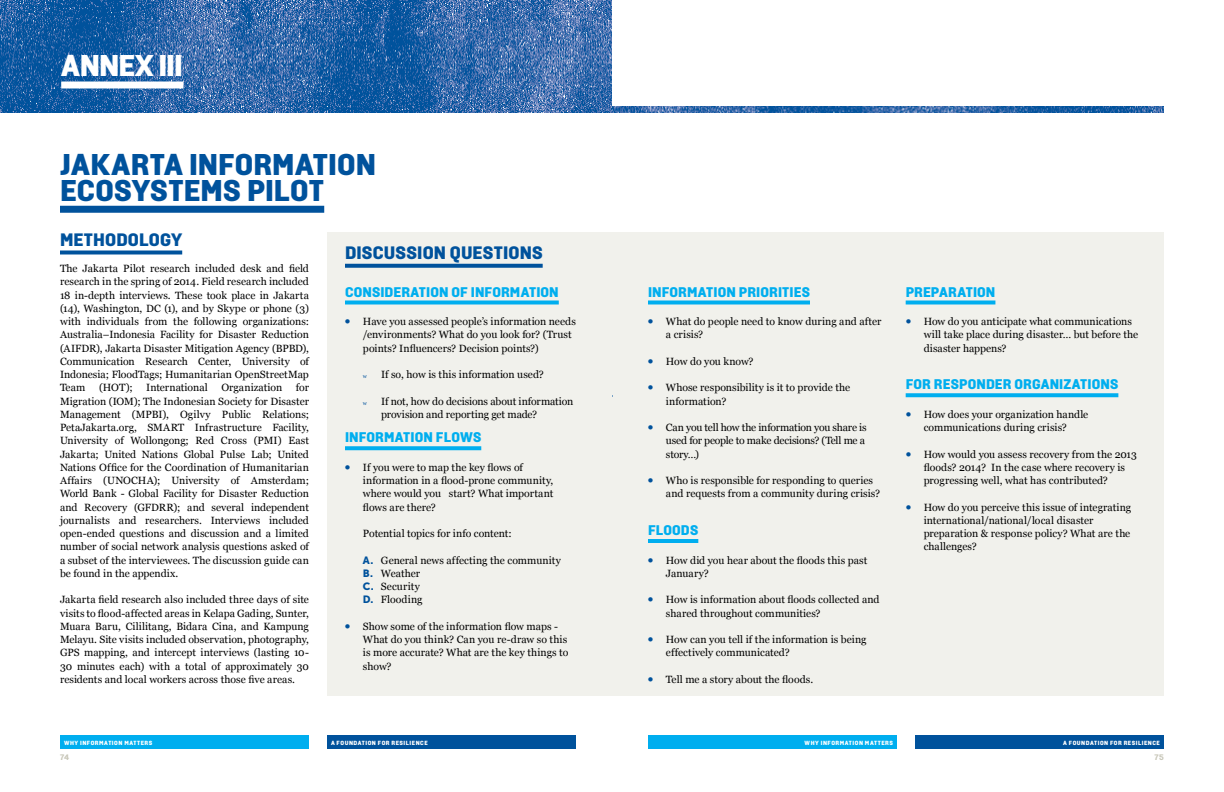
<style>
.page{position:relative;width:1224px;height:792px;background:#fff}
.page>*{position:absolute;margin:0;border:0;box-sizing:border-box;transform-origin:0 0}
.t1{font:800 30px/25.5px "Solido";letter-spacing:.005em;color:#00529c}
.t2{font:800 30px "Solido";letter-spacing:-.03em;color:#fff}
.t3{font:800 18px "Solido";letter-spacing:.005em;color:#00529c}
.t4{font:800 14px "Solido";letter-spacing:.01em;color:#00aeef}
.t5{font:10.5px/13.3px "Georgia";color:#000}
.t6{font:10.5px/13.3px "Georgia";letter-spacing:-.025em;color:#000}
.t7{font:900 8px "Solido";color:#c8c7b9}
.t8{font:6.1px "Minion Pro";color:#00529c}
.t9{font:800 6px "Solido";letter-spacing:.085em;color:#fff}
.s1{font-family:"Museo Sans 900";color:#00529c}
</style>
<div class="page">
<img style="left:612px;top:106px;width:552px;height:7px">
<div style="left:60px;top:736px;width:249px;height:13px;background:#00aeef"></div>
<div style="left:648px;top:736px;width:249px;height:13px;background:#00aeef"></div>
<div style="left:327px;top:736px;width:249px;height:13px;background:#00529c"></div>
<div style="left:915px;top:736px;width:249px;height:13px;background:#00529c"></div>
<div style="left:327px;top:232px;width:837px;height:464px;background:#f1f1ec"></div>
<svg style="left:60px;top:250px;width:122px;height:4px"></svg>
<svg style="left:345px;top:264px;width:198px;height:4px"></svg>
<svg style="left:345px;top:300px;width:214px;height:4px"></svg>
<svg style="left:345px;top:446px;width:136px;height:4px"></svg>
<svg style="left:648px;top:300px;width:162px;height:4px"></svg>
<hr style="left:648px;top:539px;width:50px;height:4px;background:#00aeef">
<svg style="left:906px;top:300px;width:89px;height:4px"></svg>
<svg style="left:906px;top:393px;width:212px;height:4px"></svg>
<img style="left:0;top:0;width:612px;height:113px">
<div style="left:61px;top:81px;width:123px;height:7px;background:#fff"></div>
<div style="left:60px;top:206px;width:264px;height:7px;background:#00529c"></div>
<h1 class="t2" style="left:61px;top:49px;width:123px">ANNEX III</h1>
<h1 class="t1" style="left:60px;top:154px;width:317px">JAKARTA INFORMATION<br>ECOSYSTEMS PILOT</h1>
<h2 class="t3" style="left:60px;top:229px;width:124px">METHODOLOGY</h2>
<p class="t5" style="left:60px;top:262px;width:251px;text-align:justify">The Jakarta Pilot research included desk and field research in the spring of 2014. Field research included 18 in-depth interviews. These took place in Jakarta (14), Washington, DC (1), and by Skype or phone (3) with individuals from the following organizations:<br>Australia–Indonesia Facility for Disaster Reduction (AIFDR), Jakarta Disaster Mitigation Agency (BPBD), Communication Research Center, University of Indonesia; FloodTags; Humanitarian OpenStreetMap Team</p>
<p class="t5" style="left:60px;top:381px;width:251px;text-align:justify;text-indent:236px">for Migration (IOM); The Indonesian Society for Disaster Management (MPBI), Ogilvy Public Relations; PetaJakarta.org, SMART Infrastructure Facility, University of Wollongong; Red Cross (PMI) East Jakarta; United Nations Global Pulse Lab; United Nations Office for the Coordination of Humanitarian Affairs (UNOCHA); University of Amsterdam; World Bank - Global Facility for Disaster Reduction and Recovery (GFDRR); and several independent journalists and researchers. Interviews included open-ended questions and discussion and a limited number of social network analysis questions asked of a subset of the interviewees. The discussion guide can be found in the appendix.</p>
<p class="t5" style="left:60px;top:593px;width:251px;text-align:justify">Jakarta field research also included three days of site visits to flood-affected areas in Kelapa Gading, Sunter, Muara Baru, Cililitang, Bidara Cina, and Kampung Melayu. Site visits included observation, photography, GPS mapping, and intercept interviews (lasting 10- 30 minutes each) with a total of approximately 30 residents and local workers across those five areas.</p>
<p class="t5" style="left:99px;top:381px;width:35px">(HOT);</p>
<p class="t5" style="left:146px;top:381px;width:63px">International</p>
<p class="t5" style="left:221px;top:381px;width:62px">Organization</p>
<h2 class="t3" style="left:345px;top:242px;width:199px">DISCUSSION QUESTIONS</h2>
<h3 class="t4" style="left:345px;top:284px;width:215px">CONSIDERATION OF INFORMATION</h3>
<p class="t5" style="left:363px;top:315px;width:214px;text-indent:-18px"><span class="s1">∞</span> Have you assessed people’s information needs /environments? What do you look for? (Trust points? Influencers? Decision points?)</p>
<p class="t8" style="left:363px;top:372px;width:6px">X</p>
<p class="t5" style="left:381px;top:368px;width:164px">If so, how is this information used?</p>
<p class="t8" style="left:363px;top:398px;width:6px">X</p>
<p class="t5" style="left:381px;top:394px;width:194px">If not, how do decisions about information provision and reporting get made?</p>
<h3 class="t4" style="left:345px;top:429px;width:138px">INFORMATION FLOWS</h3>
<p class="t5" style="left:363px;top:461px;width:192px;text-indent:-18px"><span class="s1">∞</span> If you were to map the key flows of information in a flood-prone community, where would you start? What important flows are there?</p>
<p class="t5" style="left:363px;top:527px;width:150px">Potential topics for info content:</p>
<p class="t5" style="left:363px;top:553px;width:199px"><span class="s1">A.</span> General news affecting the community<br><span class="s1">B.</span> Weather<br><span class="s1">C.</span> Security<br><span class="s1">D.</span> Flooding</p>
<p class="t5" style="left:363px;top:620px;width:207px;text-indent:-18px"><span class="s1">∞</span> Show some of the information flow maps -<br>What do you think? Can you re-draw so this is more accurate? What are the key things to show?</p>
<h3 class="t4" style="left:648px;top:284px;width:163px">INFORMATION PRIORITIES</h3>
<p class="t5" style="left:666px;top:315px;width:217px;text-indent:-18px"><span class="s1">∞</span> What do people need to know during and after a crisis?</p>
<p class="t5" style="left:648px;top:355px;width:107px"><span class="s1">∞</span> How do you know?</p>
<p class="t5" style="left:666px;top:381px;width:186px;text-indent:-18px"><span class="s1">∞</span> Whose responsibility is it to provide the information?</p>
<p class="t6" style="left:666px;top:421px;width:202px;text-indent:-18px"><span class="s1">∞</span> Can you tell how the information you share is used for people to make decisions? (Tell me a story…)</p>
<p class="t5" style="left:666px;top:474px;width:216px;text-indent:-18px"><span class="s1">∞</span> Who is responsible for responding to queries and requests from a community during crisis?</p>
<h3 class="t4" style="left:648px;top:522px;width:52px">FLOODS</h3>
<p class="t5" style="left:666px;top:553px;width:203px;text-indent:-18px"><span class="s1">∞</span> How did you hear about the floods this past<br>January?</p>
<p class="t5" style="left:666px;top:593px;width:215px;text-indent:-18px"><span class="s1">∞</span> How is information about floods collected and shared throughout communities?</p>
<p class="t5" style="left:666px;top:633px;width:202px;text-indent:-18px"><span class="s1">∞</span> How can you tell if the information is being effectively communicated?</p>
<p class="t5" style="left:648px;top:673px;width:167px"><span class="s1">∞</span> Tell me a story about the floods.</p>
<h3 class="t4" style="left:906px;top:284px;width:91px">PREPARATION</h3>
<p class="t5" style="left:924px;top:315px;width:216px;text-indent:-18px"><span class="s1">∞</span> How do you anticipate what communications will take place during disaster… but before the disaster happens?</p>
<h3 class="t4" style="left:906px;top:376px;width:214px">FOR RESPONDER ORGANIZATIONS</h3>
<p class="t5" style="left:906px;top:408px;width:184px;text-align:center"><span class="s1">∞</span> How does your organization handle communications during crisis?</p>
<p class="t5" style="left:924px;top:447px;width:215px;text-indent:-18px"><span class="s1">∞</span> How would you assess recovery from the 2013 floods? 2014? In the case where recovery is progressing well, what has contributed?</p>
<p class="t5" style="left:924px;top:500px;width:209px;text-indent:-18px"><span class="s1">∞</span> How do you perceive this issue of integrating international/national/local disaster preparation &amp; response policy? What are the challenges?</p>
<p class="t9" style="left:64px;top:739px;width:90px">WHY INFORMATION MATTERS</p>
<p class="t9" style="left:331px;top:739px;width:98px">A FOUNDATION FOR RESILIENCE</p>
<p class="t9" style="left:805px;top:739px;width:90px">WHY INFORMATION MATTERS</p>
<p class="t9" style="left:1063px;top:739px;width:98px">A FOUNDATION FOR RESILIENCE</p>
<p class="t7" style="left:60px;top:753px;width:11px">74</p>
<p class="t7" style="left:1155px;top:753px;width:11px">75</p>
</div>
